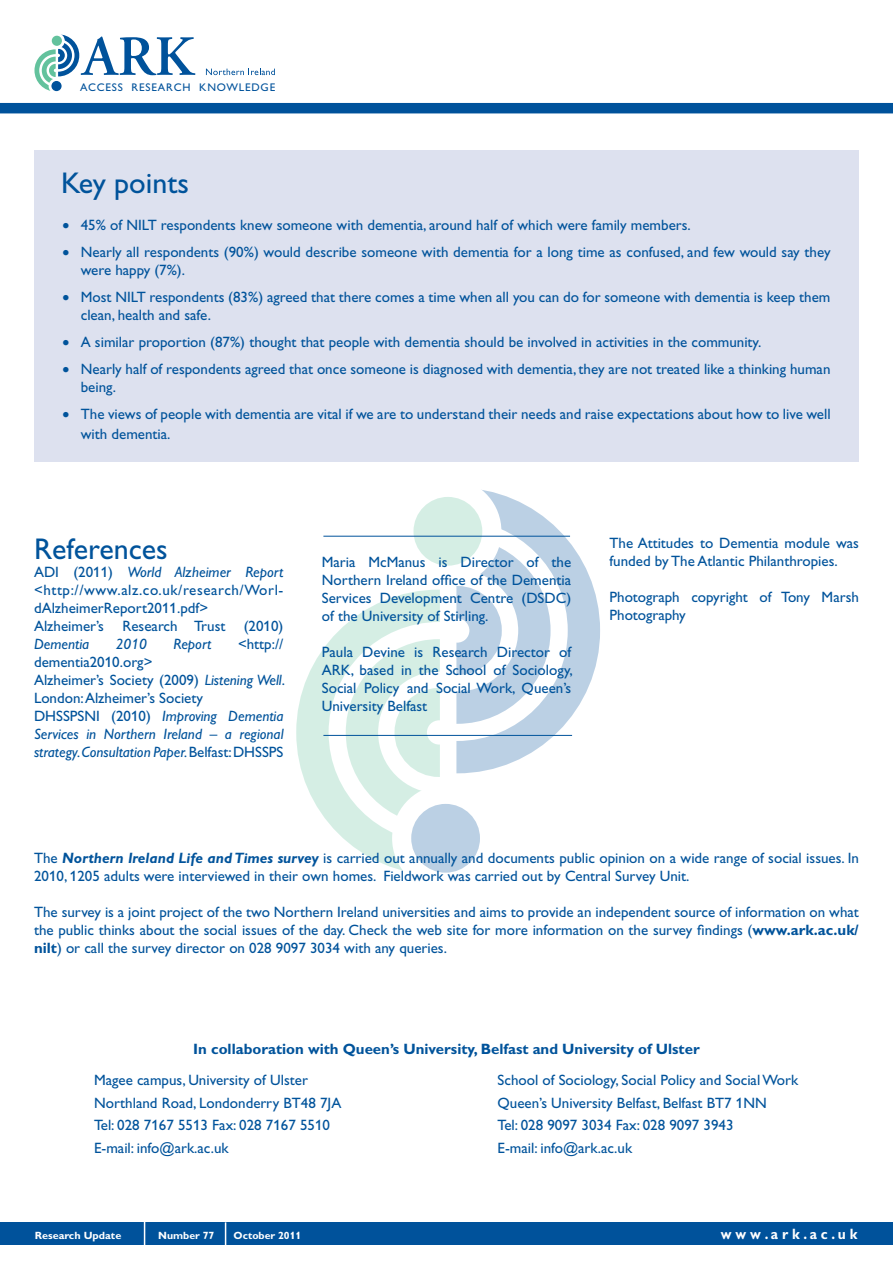
<style>
.page{position:relative;width:893px;height:1263px;background:#fff}
.page>*{position:absolute;margin:0;border:0;box-sizing:border-box;transform-origin:0 0}
.t1{font:30px "Gill Alt One";color:#00539b}
.t2{font:15px/18px "Gill Alt One";color:#00539b}
.t3{font:700 15px "Gill Alt One";color:#00539b}
.t4{font:italic 15px "Gill Alt One";color:#00539b}
.t5{font:700 15px "Gill Alt One";color:#fff;scale:.92 1}
.t6{font:11.1px "Gill Sans";letter-spacing:.075em;color:#00529b}
.t7{font:700 10.5px "Gill Alt One";color:#fff}
.s1{font-style:italic}
.s2{font-weight:700;font-style:italic}
.s3{font-weight:700}
</style>
<div class="page">
<svg style="left:296px;top:589px;width:144px;height:282px"></svg>
<svg style="left:456px;top:490px;width:144px;height:284px"></svg>
<div style="left:413px;top:497px;width:69px;height:69px;background:#d5eee4;border-radius:50%"></div>
<div style="left:411px;top:804px;width:69px;height:69px;background:#bbd0e4;border-radius:50%"></div>
<div style="left:0;top:1222px;width:893px;height:23px;background:#00529b"></div>
<svg style="left:144px;top:1222px;width:1px;height:23px"></svg>
<svg style="left:225px;top:1222px;width:1px;height:23px"></svg>
<div style="left:0;top:103px;width:893px;height:10px;background:#00529b"></div>
<svg style="left:206px;top:69px;width:69px;height:6px"></svg>
<svg style="left:34px;top:34px;width:161px;height:58px"></svg>
<div style="left:35px;top:150px;width:824px;height:312px;background:#dde1ef"></div>
<hr style="left:323px;top:536px;width:247px;height:1px;background:#00539b">
<hr style="left:323px;top:735px;width:249px;height:1px;background:#00539b">
<p class="t6" style="left:80px;top:81px;width:196px">ACCESS RESEARCH KNOWLEDGE</p>
<h1 class="t1" style="left:61px;top:166px;width:129px">Key points</h1>
<p class="t2" style="left:63px;top:216px;width:630px">• 45% of NILT respondents knew someone with dementia, around half of which were family members.</p>
<p class="t2" style="left:81px;top:243px;width:751px;text-indent:-18px">• Nearly all respondents (90%) would describe someone with dementia for a long time as confused, and few would say they were happy (7%).</p>
<p class="t2" style="left:81px;top:288px;width:751px;text-indent:-18px">• Most NILT respondents (83%) agreed that there comes a time when all you can do for someone with dementia is keep them clean, health and safe.</p>
<p class="t2" style="left:63px;top:333px;width:700px">• A similar proportion (87%) thought that people with dementia should be involved in activities in the community.</p>
<p class="t2" style="left:81px;top:360px;width:751px;text-indent:-18px">• Nearly half of respondents agreed that once someone is diagnosed with dementia, they are not treated like a thinking human being.</p>
<p class="t2" style="left:81px;top:404px;width:751px;line-height:19.8px;text-indent:-18px">• The views of people with dementia are vital if we are to understand their needs and raise expectations about how to live well with dementia.</p>
<h1 class="t1" style="left:34px;top:532px;width:135px">References</h1>
<p class="t2" style="left:34px;top:563px;width:251px">ADI (2011) <span class="s1">World Alzheimer Report </span>&lt;http://www.alz.co.uk/research/Worl&shy;dAlzheimerReport2011.pdf&gt;<br>Alzheimer’s Research Trust (2010)</p>
<p class="t4" style="left:34px;top:635px;width:57px">Dementia</p>
<p class="t4" style="left:116px;top:635px;width:33px">2010</p>
<p class="t4" style="left:173px;top:635px;width:40px">Report</p>
<p class="t2" style="left:238px;top:635px;width:47px">&lt;http://</p>
<p class="t2" style="left:34px;top:653px;width:252px">dementia2010.org&gt;<br>Alzheimer’s Society (2009) <span class="s1">Listening Well</span>.<br>London: Alzheimer’s Society<br>DHSSPSNI (2010) <span class="s1">Improving Dementia Services in Northern Ireland – a regional strategy. Consultation Paper.</span> Belfast: DHSSPS</p>
<p class="t2" style="left:322px;top:553px;width:251px;text-align:justify">Maria McManus is Director of the Northern Ireland office of the Dementia Services Development Centre (DSDC) of the University of Stirling.</p>
<p class="t2" style="left:322px;top:643px;width:252px;text-align:justify">Paula Devine is Research Director of ARK, based in the School of Sociology, Social Policy and Social Work, Queen’s University Belfast</p>
<p class="t2" style="left:609px;top:534px;width:251px">The Attitudes to Dementia module was funded by The Atlantic Philanthropies.</p>
<p class="t2" style="left:609px;top:588px;width:251px">Photograph copyright of Tony Marsh<br>Photography</p>
<p class="t2" style="left:34px;top:848px;width:826px">The <span class="s2">Northern Ireland Life and Times survey</span> is carried out annually and documents public opinion on a wide range of social issues. In<br>2010, 1205 adults were interviewed in their own homes. Fieldwork was carried out by Central Survey Unit.</p>
<p class="t2" style="left:34px;top:902px;width:826px;text-align:justify">The survey is a joint project of the two Northern Ireland universities and aims to provide an independent source of information on what the public thinks about the social issues of the day. Check the web site for more information on the survey findings (<span class="s3">www.ark.ac.uk/ nilt</span>) or call the survey director on 028 9097 3034 with any queries.</p>
<p class="t3" style="left:193px;top:1040px;width:508px">In collaboration with Queen’s University, Belfast and University of Ulster</p>
<p class="t2" style="left:94px;top:1071px;width:215px">Magee campus, University of Ulster</p>
<p class="t2" style="left:498px;top:1071px;width:302px">School of Sociology, Social Policy and Social Work</p>
<p class="t2" style="left:94px;top:1094px;width:249px">Northland Road, Londonderry BT48 7JA</p>
<p class="t2" style="left:498px;top:1094px;width:271px">Queen’s University Belfast, Belfast BT7 1NN</p>
<p class="t2" style="left:94px;top:1116px;width:237px">Tel: 028 7167 5513 Fax: 028 7167 5510</p>
<p class="t2" style="left:498px;top:1116px;width:237px">Tel: 028 9097 3034 Fax: 028 9097 3943</p>
<p class="t2" style="left:94px;top:1139px;width:136px">E-mail: info@ark.ac.uk</p>
<p class="t2" style="left:498px;top:1139px;width:136px">E-mail: info@ark.ac.uk</p>
<p class="t7" style="left:35px;top:1229px;width:88px">Research Update</p>
<p class="t7" style="left:158px;top:1229px;width:58px">Number 77</p>
<p class="t7" style="left:234px;top:1229px;width:69px">October 2011</p>
<p class="t5" style="left:721px;top:1225px;width:150px">w w w . a r k . a c . u k</p>
</div>
